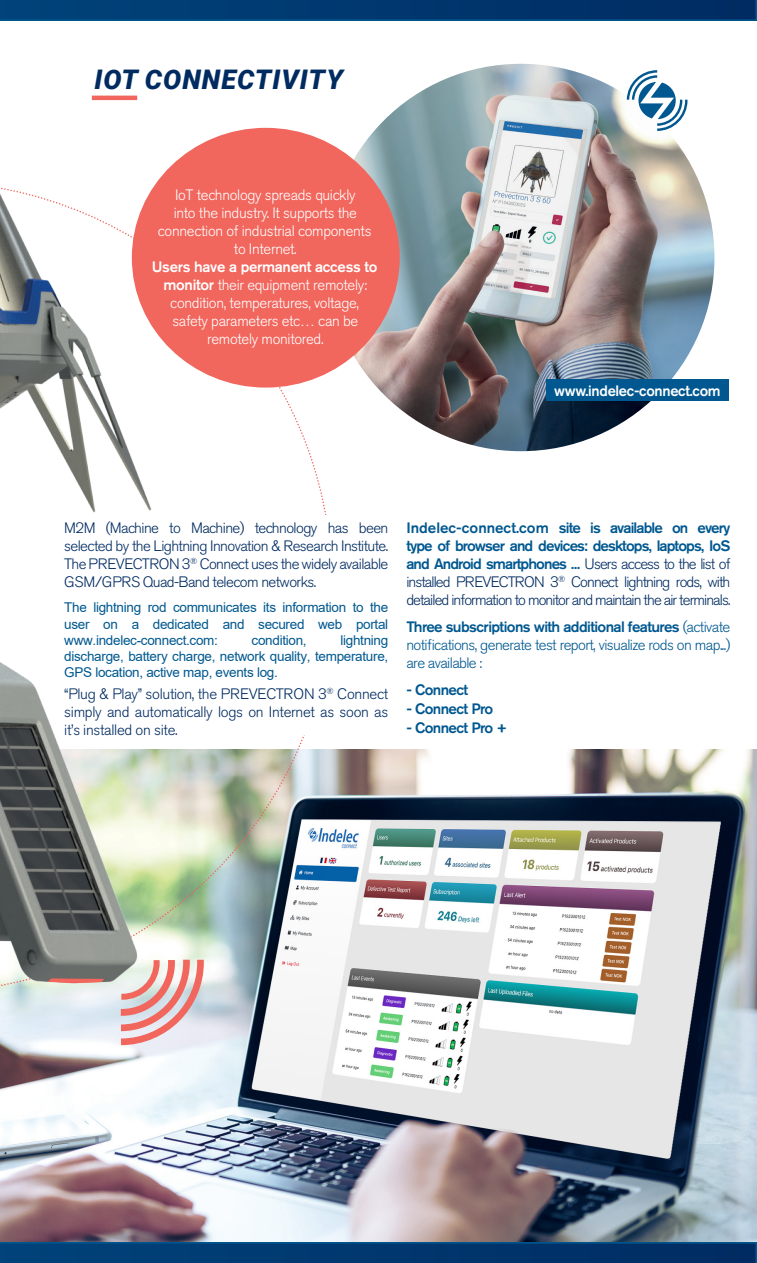
<style>
.page{position:relative;width:757px;height:1263px;background:#fff}
.page>*{position:absolute;margin:0;border:0;box-sizing:border-box;transform-origin:0 0}
.t1{font:italic 900 27px "Roboto";letter-spacing:.035em;color:#002b61}
.Style_de_paragraphe{font:300 15px/18px "Akzidenz Grotesk Pro";letter-spacing:-.04em;color:#002b61;text-align:justify}
.Style_de_paragraphe-2{font:300 15px/18px "Akzidenz Grotesk Pro";letter-spacing:-.02em;color:#fff;text-align:center}
.Style_de_paragraphe-3{font:300 15px/18px "Akzidenz Grotesk Pro";letter-spacing:-.04em;color:#015890;text-align:justify}
.Style_de_paragraphe-4{font:500 15px "Akzidenz Grotesk Pro";letter-spacing:-.04em;color:#015890}
.Style_de_paragraphe-5{font:500 15px "Akzidenz Grotesk Pro";letter-spacing:-.02em;color:#fff}
.Style_de_paragraphe-6{font:13.5px/16.2px "Arial";letter-spacing:-.02em;color:#015890;text-align:justify}
.s1{font-weight:500}
.s2{font-weight:500;color:#015890}
</style>
<div class="page">
<img style="left:0;top:749px;width:757px;height:493px">
<svg style="left:176px;top:735px;width:157px;height:259px"></svg>
<img style="left:0;top:95px;width:176px;height:1077px">
<svg style="left:48px;top:978px;width:56px;height:6px"></svg>
<hr style="left:92px;top:96px;width:45px;height:4px;background:#f1665d">
<img style="left:327px;top:64px;width:387px;height:387px;border-radius:194px">
<div style="left:132px;top:128px;width:268px;height:260px;background:#f1665d;border-radius:50%"></div>
<svg style="left:627px;top:70px;width:60px;height:61px"></svg>
<svg style="left:0;top:0;width:757px;height:21px;background:#003970"></svg>
<svg style="left:119px;top:959px;width:85px;height:86px;background:#e4bbba"></svg>
<svg style="left:0;top:1242px;width:757px;height:21px;background:#003970"></svg>
<div style="left:546px;top:379px;width:183px;height:22px;background:#015890"></div>
<img style="left:205px;top:779px;width:552px;height:423px">
<p class="t1" style="left:94px;top:61px;width:250px">IOT CONNECTIVITY</p>
<p class="Style_de_paragraphe-2" style="left:158px;top:186px;width:215px">IoT technology spreads quickly<br>into the industry. It supports the connection of industrial components to Internet.</p>
<p class="Style_de_paragraphe-2" style="left:152px;top:258px;width:227px"><span class="s1">Users have a permanent access to monitor</span> their equipment remotely: condition, temperatures, voltage, safety parameters etc… can be remotely monitored.</p>
<p class="Style_de_paragraphe-5" style="left:554px;top:381px;width:168px">www.indelec-connect.com</p>
<p class="Style_de_paragraphe" style="left:64px;top:519px;width:326px">M2M (Machine to Machine) technology has been selected by the Lightning Innovation &amp; Research Institute.<br>The PREVECTRON 3<sup>®</sup> Connect uses the widely available GSM/GPRS Quad-Band telecom networks.</p>
<p class="Style_de_paragraphe-6" style="left:64px;top:599px;width:326px">The lightning rod communicates its information to the user on a dedicated and secured web portal www.indelec-connect.com:</p>
<p class="Style_de_paragraphe-6" style="left:64px;top:632px;width:325px;text-indent:276px">lightning discharge, battery charge, network quality, temperature, GPS location, active map, events log.</p>
<p class="Style_de_paragraphe" style="left:64px;top:684px;width:326px">“Plug &amp; Play” solution, the PREVECTRON 3<sup>®</sup> Connect simply and automatically logs on Internet as soon as it’s installed on site.</p>
<p class="Style_de_paragraphe-6" style="left:252px;top:632px;width:57px">condition,</p>
<p class="Style_de_paragraphe" style="left:406px;top:519px;width:326px"><span class="s2">Indelec-connect.com site is available on every type of browser and devices: desktops, laptops, IoS and Android smartphones ...</span> Users access to the list of installed PREVECTRON 3<sup>®</sup> Connect lightning rods, with detailed information to monitor and maintain the air terminals.</p>
<p class="Style_de_paragraphe-3" style="left:406px;top:617px;width:326px"><span class="s1">Three subscriptions with additional features</span> (activate notifications, generate test report, visualize rods on map...) are available :</p>
<p class="Style_de_paragraphe-4" style="left:406px;top:680px;width:63px">- Connect</p>
<p class="Style_de_paragraphe-4" style="left:406px;top:699px;width:88px">- Connect Pro</p>
<p class="Style_de_paragraphe-4" style="left:406px;top:718px;width:102px">- Connect Pro +</p>
</div>
